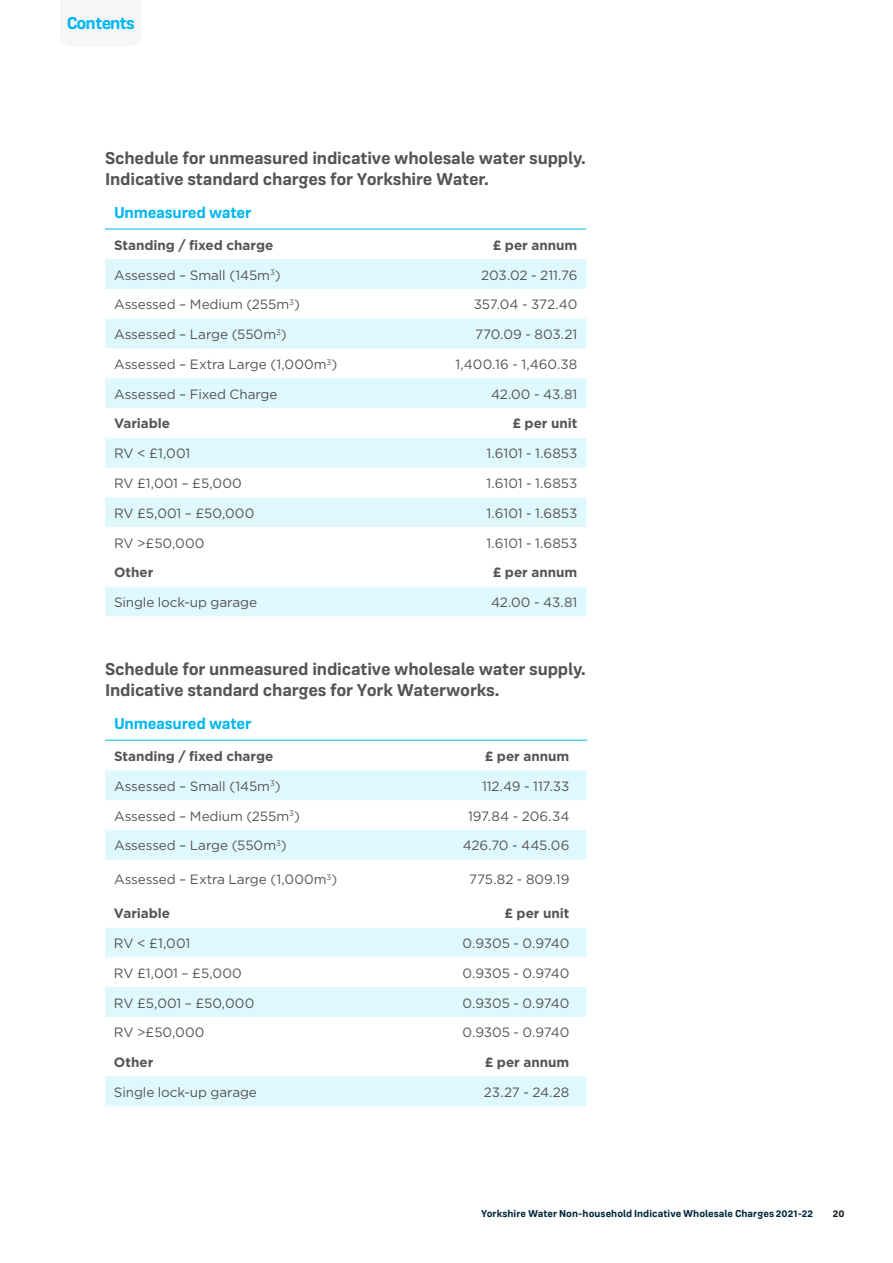
<style>
.page{position:relative;width:893px;height:1263px;background:#fff}
.page>*{position:absolute;margin:0;border:0;box-sizing:border-box;transform-origin:0 0}
.t1{font:700 18px/21px "Frygia";letter-spacing:-.01em;color:#555}
.t2{font:700 18px "Frygia";letter-spacing:-.055em;color:#00b7f1}
.t3{font:700 16.5px "Frygia";letter-spacing:-.015em;color:#00b7f1}
.t4{font:13.5px "Gotham";letter-spacing:-.005em;color:#555}
.t5{font:700 13.5px "Gotham";letter-spacing:-.005em;color:#555}
.t6{font:700 10.5px "Frygia";letter-spacing:.005em;color:#002539}
.t7{font:700 10.5px "Frygia";color:#1a1a18}
</style>
<div class="page">
<svg style="left:105px;top:770px;width:481px;height:336px"></svg>
<hr style="left:105px;top:740px;width:249px;height:1px;background:#00b7f1">
<hr style="left:354px;top:740px;width:233px;height:1px;background:#00b7f1">
<svg style="left:105px;top:259px;width:481px;height:357px"></svg>
<hr style="left:105px;top:229px;width:249px;height:1px;background:#00b7f1">
<hr style="left:354px;top:229px;width:232px;height:1px;background:#00b7f1">
<h1 class="t2" style="left:67px;top:11px;width:70px">Contents</h1>
<h1 class="t1" style="left:105px;top:146px;width:482px">Schedule for unmeasured indicative wholesale water supply.<br>Indicative standard charges for Yorkshire Water.</h1>
<p class="t3" style="left:114px;top:202px;width:139px">Unmeasured water</p>
<p class="t5" style="left:114px;top:237px;width:161px">Standing / fixed charge</p>
<p class="t5" style="left:493px;top:237px;width:86px">£ per annum</p>
<p class="t4" style="left:114px;top:267px;width:168px">Assessed – Small (145m<sup>3</sup>)</p>
<p class="t4" style="left:481px;top:267px;width:98px">203.02 - 211.76</p>
<p class="t4" style="left:114px;top:297px;width:187px">Assessed – Medium (255m<sup>3</sup>)</p>
<p class="t4" style="left:474px;top:297px;width:105px">357.04 - 372.40</p>
<p class="t4" style="left:114px;top:327px;width:174px">Assessed – Large (550m<sup>3</sup>)</p>
<p class="t4" style="left:475px;top:327px;width:104px">770.09 - 803.21</p>
<p class="t4" style="left:114px;top:357px;width:225px">Assessed – Extra Large (1,000m<sup>3</sup>)</p>
<p class="t4" style="left:456px;top:357px;width:123px">1,400.16 - 1,460.38</p>
<p class="t4" style="left:114px;top:386px;width:165px">Assessed – Fixed Charge</p>
<p class="t4" style="left:491px;top:386px;width:88px">42.00 - 43.81</p>
<p class="t5" style="left:114px;top:416px;width:58px">Variable</p>
<p class="t5" style="left:512px;top:416px;width:67px">£ per unit</p>
<p class="t4" style="left:114px;top:446px;width:78px">RV &lt; £1,001</p>
<p class="t4" style="left:486px;top:446px;width:92px">1.6101 - 1.6853</p>
<p class="t4" style="left:114px;top:476px;width:129px">RV £1,001 – £5,000</p>
<p class="t4" style="left:486px;top:476px;width:92px">1.6101 - 1.6853</p>
<p class="t4" style="left:114px;top:506px;width:142px">RV £5,001 – £50,000</p>
<p class="t4" style="left:486px;top:506px;width:92px">1.6101 - 1.6853</p>
<p class="t4" style="left:114px;top:535px;width:92px">RV &gt;£50,000</p>
<p class="t4" style="left:486px;top:535px;width:92px">1.6101 - 1.6853</p>
<p class="t5" style="left:114px;top:565px;width:41px">Other</p>
<p class="t5" style="left:493px;top:565px;width:86px">£ per annum</p>
<p class="t4" style="left:114px;top:595px;width:144px">Single lock-up garage</p>
<p class="t4" style="left:491px;top:595px;width:88px">42.00 - 43.81</p>
<h1 class="t1" style="left:105px;top:657px;width:482px">Schedule for unmeasured indicative wholesale water supply.<br>Indicative standard charges for York Waterworks.</h1>
<p class="t3" style="left:114px;top:713px;width:139px">Unmeasured water</p>
<p class="t5" style="left:114px;top:748px;width:161px">Standing / fixed charge</p>
<p class="t5" style="left:485px;top:748px;width:86px">£ per annum</p>
<p class="t4" style="left:114px;top:778px;width:168px">Assessed – Small (145m<sup>3</sup>)</p>
<p class="t4" style="left:482px;top:778px;width:89px">112.49 - 117.33</p>
<p class="t4" style="left:114px;top:808px;width:187px">Assessed – Medium (255m<sup>3</sup>)</p>
<p class="t4" style="left:468px;top:808px;width:103px">197.84 - 206.34</p>
<p class="t4" style="left:114px;top:838px;width:174px">Assessed – Large (550m<sup>3</sup>)</p>
<p class="t4" style="left:463px;top:838px;width:108px">426.70 - 445.06</p>
<p class="t4" style="left:114px;top:872px;width:225px">Assessed – Extra Large (1,000m<sup>3</sup>)</p>
<p class="t4" style="left:469px;top:872px;width:102px">775.82 - 809.19</p>
<p class="t5" style="left:114px;top:906px;width:58px">Variable</p>
<p class="t5" style="left:504px;top:906px;width:67px">£ per unit</p>
<p class="t4" style="left:114px;top:936px;width:78px">RV &lt; £1,001</p>
<p class="t4" style="left:463px;top:936px;width:108px">0.9305 - 0.9740</p>
<p class="t4" style="left:114px;top:966px;width:129px">RV £1,001 – £5,000</p>
<p class="t4" style="left:463px;top:966px;width:108px">0.9305 - 0.9740</p>
<p class="t4" style="left:114px;top:995px;width:142px">RV £5,001 – £50,000</p>
<p class="t4" style="left:463px;top:995px;width:108px">0.9305 - 0.9740</p>
<p class="t4" style="left:114px;top:1025px;width:92px">RV &gt;£50,000</p>
<p class="t4" style="left:463px;top:1025px;width:108px">0.9305 - 0.9740</p>
<p class="t5" style="left:114px;top:1054px;width:41px">Other</p>
<p class="t5" style="left:485px;top:1054px;width:86px">£ per annum</p>
<p class="t4" style="left:114px;top:1085px;width:144px">Single lock-up garage</p>
<p class="t4" style="left:484px;top:1085px;width:87px">23.27 - 24.28</p>
<p class="t6" style="left:481px;top:1206px;width:334px">Yorkshire Water Non-household Indicative Wholesale Charges 2021-22</p>
<p class="t7" style="left:833px;top:1206px;width:13px">20</p>
</div>
